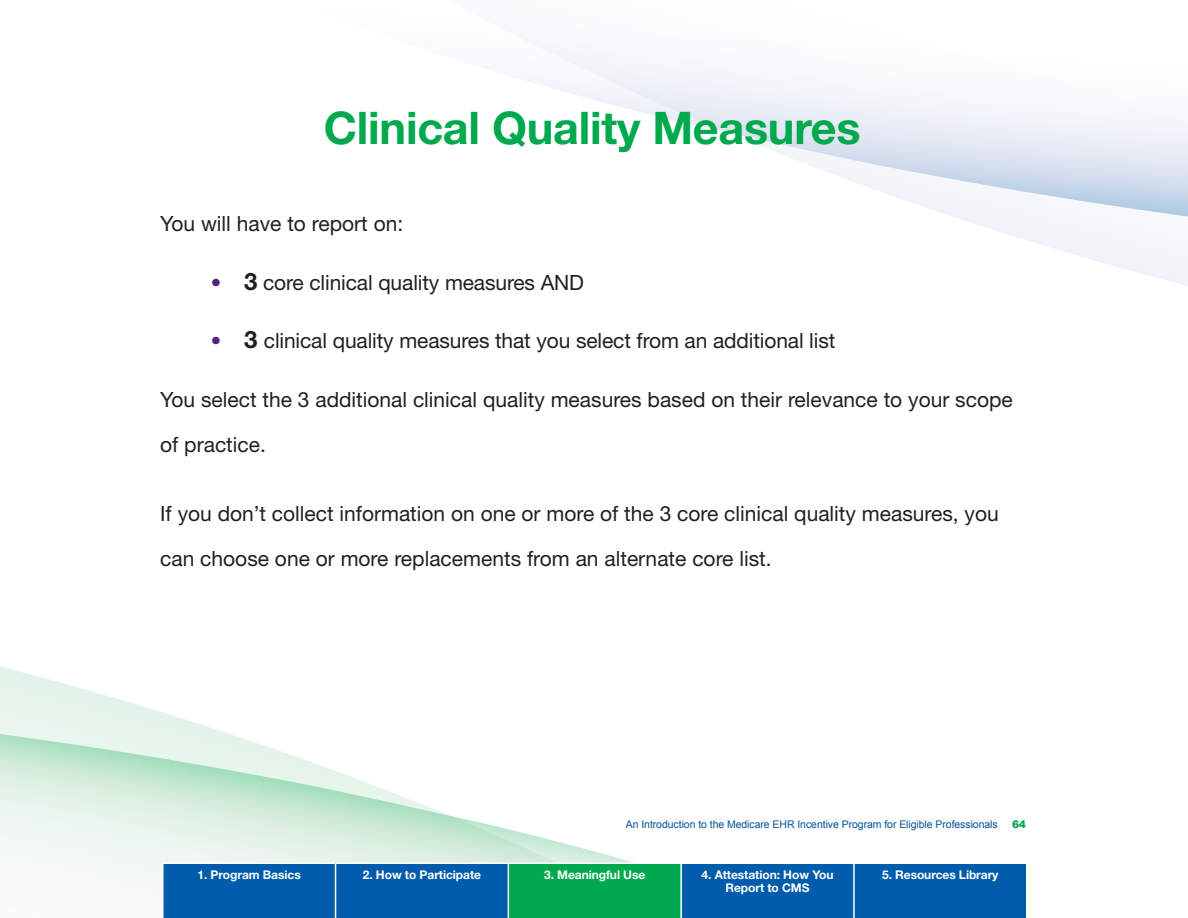
<style>
.page{position:relative;width:1188px;height:918px;background:#fff}
.page>*{position:absolute;margin:0;border:0;box-sizing:border-box;transform-origin:0 0}
.t1{font:700 45px "Helvetica Neue";letter-spacing:-.005em;color:#00a94e}
.t2{font:21px/45px "Helvetica Neue";color:#231f20}
.t3{font:21px "Helvetica Neue";color:#4e2582}
.t4{font:700 12px/13.5px "Helvetica Neue";letter-spacing:-.005em;color:#fff;text-align:center}
.t5{font:10.5px "Arial";letter-spacing:-.005em;color:#01529b}
.t6{font:900 10.5px "Arial";color:#00a94e}
.s1{font-weight:700;font-size:24px}
</style>
<div class="page">
<svg style="left:523px;top:45px;width:665px;height:241px"></svg>
<svg style="left:0;top:666px;width:631px;height:233px"></svg>
<div style="left:164px;top:864px;width:862px;height:54px;background:#015dab"></div>
<div style="left:508px;top:863px;width:173px;height:55px;background:#00a94e"></div>
<hr style="left:162px;top:862px;width:174px;height:2px;background:#fff">
<hr style="left:162px;top:864px;width:2px;height:54px;background:#fff">
<hr style="left:336px;top:862px;width:172px;height:2px;background:#fff">
<hr style="left:335px;top:864px;width:1px;height:54px;background:#fff">
<hr style="left:508px;top:862px;width:173px;height:2px;background:#fff">
<hr style="left:508px;top:864px;width:1px;height:54px;background:#fff">
<hr style="left:680px;top:864px;width:2px;height:54px;background:#fff">
<hr style="left:853px;top:864px;width:2px;height:54px;background:#fff">
<h1 class="t1" style="left:324px;top:101px;width:538px">Clinical Quality Measures</h1>
<p class="t2" style="left:160px;top:201px;width:245px">You will have to report on:</p>
<p class="t2" style="left:244px;top:260px;width:341px"><span class="s1">3</span> core clinical quality measures AND</p>
<p class="t2" style="left:244px;top:318px;width:593px"><span class="s1">3</span> clinical quality measures that you select from an additional list</p>
<p class="t2" style="left:160px;top:377px;width:854px">You select the 3 additional clinical quality measures based on their relevance to your scope of practice.</p>
<p class="t3" style="left:211px;top:270px;width:12px">•</p>
<p class="t3" style="left:211px;top:328px;width:12px">•</p>
<p class="t2" style="left:160px;top:491px;width:840px">If you don’t collect information on one or more of the 3 core clinical quality measures, you can choose one or more replacements from an alternate core list.</p>
<p class="t5" style="left:626px;top:818px;width:374px">An Introduction to the Medicare EHR Incentive Program for Eligible Professionals</p>
<p class="t6" style="left:1012px;top:817px;width:15px">64</p>
<p class="t4" style="left:198px;top:867px;width:105px">1. Program Basics</p>
<p class="t4" style="left:363px;top:867px;width:120px">2. How to Participate</p>
<p class="t4" style="left:544px;top:867px;width:103px">3. Meaningful Use</p>
<p class="t4" style="left:702px;top:867px;width:133px">4. Attestation: How You<br>Report to CMS</p>
<p class="t4" style="left:882px;top:867px;width:118px">5. Resources Library</p>
</div>
